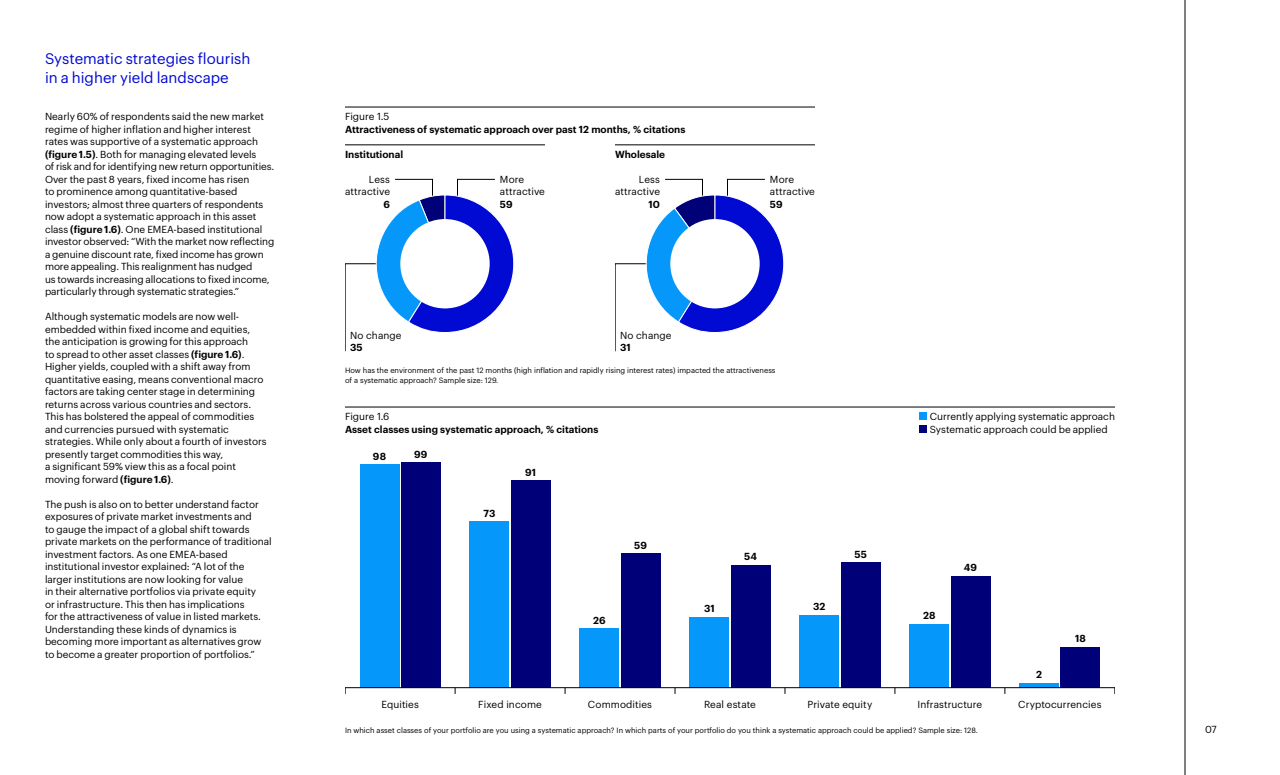
<style>
.page{position:relative;width:1280px;height:775px;background:#fff}
.page>*{position:absolute;margin:0;border:0;box-sizing:border-box;transform-origin:0 0}
.t1{font:15px/18.8px "Graphik";color:#000ad2}
.t2{font:10px/12.5px "Graphik";color:#000}
.t3{font:600 10px "Graphik";color:#000}
.t4{font:7.5px/9.4px "Graphik";color:#000}
.s1{font-weight:600}
</style>
<div class="page">
<svg style="left:615px;top:179px;width:169px;height:173px"></svg>
<div style="left:670px;top:219px;width:90px;height:89px;background:#fff;border-radius:50%"></div>
<hr style="left:1185px;top:0;width:1px;height:775px;background:#000">
<hr style="left:345px;top:407px;width:770px;height:1px;background:#000">
<div style="left:919px;top:413px;width:7px;height:7px;background:#0598fa"></div>
<div style="left:919px;top:425px;width:7px;height:7px;background:#000078"></div>
<div style="left:401px;top:462px;width:40px;height:226px;background:#000078"></div>
<div style="left:360px;top:465px;width:40px;height:223px;background:#0598fa"></div>
<div style="left:511px;top:481px;width:40px;height:207px;background:#000078"></div>
<div style="left:469px;top:521px;width:40px;height:167px;background:#0598fa"></div>
<div style="left:621px;top:553px;width:40px;height:135px;background:#000078"></div>
<div style="left:579px;top:628px;width:40px;height:60px;background:#0598fa"></div>
<div style="left:731px;top:565px;width:40px;height:123px;background:#000078"></div>
<div style="left:689px;top:617px;width:40px;height:71px;background:#0598fa"></div>
<div style="left:841px;top:562px;width:40px;height:126px;background:#000078"></div>
<div style="left:799px;top:615px;width:40px;height:73px;background:#0598fa"></div>
<div style="left:951px;top:576px;width:40px;height:112px;background:#000078"></div>
<div style="left:909px;top:624px;width:40px;height:64px;background:#0598fa"></div>
<div style="left:1060px;top:647px;width:40px;height:41px;background:#000078"></div>
<div style="left:1019px;top:683px;width:40px;height:5px;background:#0598fa"></div>
<hr style="left:345px;top:687px;width:770px;height:1px;background:#000">
<hr style="left:345px;top:107px;width:470px;height:1px;background:#000">
<svg style="left:345px;top:179px;width:169px;height:173px"></svg>
<div style="left:400px;top:219px;width:90px;height:89px;background:#fff;border-radius:50%"></div>
<hr style="left:345px;top:145px;width:200px;height:1px;background:#000">
<hr style="left:615px;top:145px;width:200px;height:1px;background:#000">
<h1 class="t1" style="left:45px;top:48px;width:207px">Systematic strategies flourish in a higher yield landscape</h1>
<p class="t2" style="left:45px;top:109px;width:231px">Nearly 60% of respondents said the new market regime of higher inflation and higher interest rates was supportive of a systematic approach <span class="s1">(figure 1.5)</span>. Both for managing elevated levels<br>of risk and for identifying new return opportunities.<br>Over the past 8 years, fixed income has risen<br>to prominence among quantitative-based investors; almost three quarters of respondents now adopt a systematic approach in this asset class <span class="s1">(figure 1.6)</span>. One EMEA-based institutional investor observed: “With the market now reflecting a genuine discount rate, fixed income has grown more appealing. This realignment has nudged<br>us towards increasing allocations to fixed income, particularly through systematic strategies.”</p>
<p class="t2" style="left:45px;top:309px;width:223px">Although systematic models are now well&shy;embedded within fixed income and equities, the anticipation is growing for this approach<br>to spread to other asset classes <span class="s1">(figure 1.6)</span>.<br>Higher yields, coupled with a shift away from quantitative easing, means conventional macro factors are taking center stage in determining returns across various countries and sectors.<br>This has bolstered the appeal of commodities and currencies pursued with systematic strategies. While only about a fourth of investors presently target commodities this way,<br>a significant 59% view this as a focal point moving forward <span class="s1">(figure 1.6)</span>.</p>
<p class="t2" style="left:45px;top:497px;width:228px">The push is also on to better understand factor exposures of private market investments and<br>to gauge the impact of a global shift towards private markets on the performance of traditional investment factors. As one EMEA-based institutional investor explained: “A lot of the larger institutions are now looking for value<br>in their alternative portfolios via private equity<br>or infrastructure. This then has implications<br>for the attractiveness of value in listed markets.<br>Understanding these kinds of dynamics is becoming more important as alternatives grow to become a greater proportion of portfolios.”</p>
<p class="t2" style="left:345px;top:109px;width:46px">Figure 1.5</p>
<p class="t3" style="left:345px;top:121px;width:342px">Attractiveness of systematic approach over past 12 months, % citations</p>
<p class="t3" style="left:345px;top:146px;width:60px">Institutional</p>
<p class="t3" style="left:615px;top:146px;width:52px">Wholesale</p>
<p class="t2" style="left:345px;top:172px;width:47px;text-align:right">Less attractive</p>
<p class="t3" style="left:384px;top:196px;width:8px">6</p>
<p class="t2" style="left:500px;top:172px;width:47px">More attractive</p>
<p class="t3" style="left:500px;top:196px;width:14px">59</p>
<p class="t2" style="left:615px;top:172px;width:47px;text-align:right">Less attractive</p>
<p class="t3" style="left:649px;top:196px;width:13px">10</p>
<p class="t2" style="left:770px;top:172px;width:47px">More attractive</p>
<p class="t3" style="left:770px;top:196px;width:14px">59</p>
<p class="t2" style="left:350px;top:328px;width:53px">No change</p>
<p class="t3" style="left:350px;top:340px;width:14px">35</p>
<p class="t4" style="left:345px;top:365px;width:432px">How has the environment of the past 12 months (high inflation and rapidly rising interest rates) impacted the attractiveness of a systematic approach? Sample size: 129.</p>
<p class="t2" style="left:620px;top:328px;width:53px">No change</p>
<p class="t3" style="left:620px;top:340px;width:12px">31</p>
<p class="t2" style="left:345px;top:409px;width:46px">Figure 1.6</p>
<p class="t3" style="left:345px;top:421px;width:255px">Asset classes using systematic approach, % citations</p>
<p class="t3" style="left:373px;top:449px;width:15px">98</p>
<p class="t3" style="left:414px;top:446px;width:15px">99</p>
<p class="t3" style="left:484px;top:505px;width:13px">73</p>
<p class="t3" style="left:525px;top:464px;width:13px">91</p>
<p class="t3" style="left:593px;top:612px;width:14px">26</p>
<p class="t3" style="left:634px;top:537px;width:14px">59</p>
<p class="t3" style="left:704px;top:601px;width:12px">31</p>
<p class="t3" style="left:744px;top:549px;width:14px">54</p>
<p class="t3" style="left:813px;top:599px;width:14px">32</p>
<p class="t3" style="left:854px;top:546px;width:14px">55</p>
<p class="t2" style="left:930px;top:409px;width:187px">Currently applying systematic approach<br>Systematic approach could be applied</p>
<p class="t3" style="left:923px;top:608px;width:14px">28</p>
<p class="t3" style="left:964px;top:560px;width:15px">49</p>
<p class="t3" style="left:1036px;top:667px;width:7px">2</p>
<p class="t3" style="left:1075px;top:631px;width:12px">18</p>
<p class="t2" style="left:381px;top:697px;width:39px">Equities</p>
<p class="t2" style="left:478px;top:697px;width:65px">Fixed income</p>
<p class="t2" style="left:588px;top:697px;width:66px">Commodities</p>
<p class="t2" style="left:704px;top:697px;width:53px">Real estate</p>
<p class="t2" style="left:808px;top:697px;width:66px">Private equity</p>
<p class="t2" style="left:917px;top:697px;width:66px">Infrastructure</p>
<p class="t2" style="left:1018px;top:697px;width:85px">Cryptocurrencies</p>
<p class="t4" style="left:345px;top:724px;width:634px">In which asset classes of your portfolio are you using a systematic approach? In which parts of your portfolio do you think a systematic approach could be applied? Sample size: 128.</p>
<p class="t2" style="left:1205px;top:722px;width:13px">07</p>
</div>
